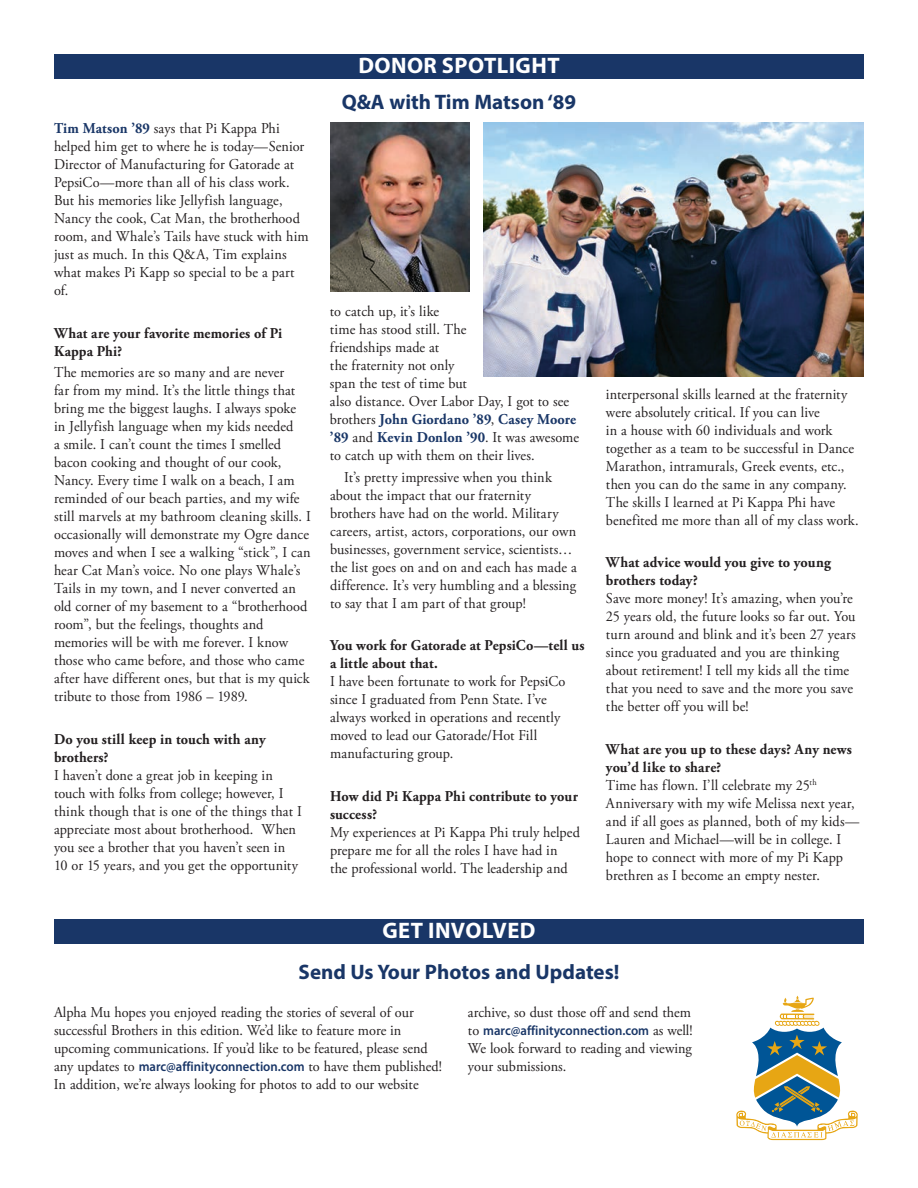
<style>
.page{position:relative;width:918px;height:1188px;background:#fff}
.page>*{position:absolute;margin:0;border:0;box-sizing:border-box;transform-origin:0 0}
._1_Heading_-_Primary{font:700 22.5px "Myriad Pro";letter-spacing:.02em;color:#fff}
._2_Headline{font:700 21px "Myriad Pro";color:#193667}
._3_Frat_News_Body{font:15px/18px "Adobe Garamond Pro";color:#231f20;scale:.95 1}
._3_Frat_News_Body-2{font:700 15px/18px "Adobe Garamond Pro";letter-spacing:.005em;color:#231f20;scale:.95 1}
._3_Frat_News_Body-3{font:600 13.5px "Myriad Pro";color:#193667;scale:.95 1}
.s1{font-weight:700;color:#193667}
.s2{font-weight:700}
.s3{font-family:"Myriad Pro";font-weight:600;font-size:13.5px;color:#193667}
.s4{font-family:"Adobe Garamond Pro";font-weight:400;font-size:15px;color:#231f20}
</style>
<div class="page">
<svg style="left:736px;top:996px;width:122px;height:144px"></svg>
<div style="left:54px;top:54px;width:810px;height:25px;background:#193667"></div>
<div style="left:54px;top:920px;width:810px;height:24px;background:#193667"></div>
<img style="left:330px;top:123px;width:140px;height:168px">
<img style="left:484px;top:123px;width:380px;height:253px">
<p class="_1_Heading_-_Primary" style="left:358px;top:51px;width:203px">DONOR SPOTLIGHT</p>
<p class="_3_Frat_News_Body" style="left:54px;top:120px;width:270px"><span class="s1">Tim Matson ’89</span> says that Pi Kappa Phi helped him get to where he is today—Senior Director of Manufacturing for Gatorade at PepsiCo—more than all of his class work.<br>But his memories like Jellyfish language, Nancy the cook, Cat Man, the brotherhood room, and Whale’s Tails have stuck with him just as much. In this Q&amp;A, Tim explains what makes Pi Kapp so special to be a part of.</p>
<p class="_3_Frat_News_Body-2" style="left:54px;top:324px;width:242px">What are your favorite memories of Pi<br>Kappa Phi?</p>
<p class="_3_Frat_News_Body" style="left:54px;top:364px;width:272px">The memories are so many and are never<br>far from my mind. It’s the little things that bring me the biggest laughs. I always spoke in Jellyfish language when my kids needed<br>a smile. I can’t count the times I smelled bacon cooking and thought of our cook, Nancy. Every time I walk on a beach, I am reminded of our beach parties, and my wife still marvels at my bathroom cleaning skills. I occasionally will demonstrate my Ogre dance moves and when I see a walking “stick”, I can hear Cat Man’s voice. No one plays Whale’s Tails in my town, and I never converted an old corner of my basement to a “brotherhood room”, but the feelings, thoughts and memories will be with me forever. I know those who came before, and those who came after have different ones, but that is my quick tribute to those from 1986 – 1989.</p>
<p class="_3_Frat_News_Body" style="left:54px;top:730px;width:262px"><span class="s2">Do you still keep in touch with any brothers?<br></span>I haven’t done a great job in keeping in touch with folks from college; however, I think though that is one of the things that I appreciate most about brotherhood. When you see a brother that you haven’t seen in 10 or 15 years, and you get the opportunity</p>
<p class="_2_Headline" style="left:342px;top:88px;width:236px">Q&amp;A with Tim Matson ‘89</p>
<p class="_3_Frat_News_Body" style="left:330px;top:303px;width:264px">to catch up, it’s like<br>time has stood still. The<br>friendships made at<br>the fraternity not only<br>span the test of time but<br>also distance. Over Labor Day, I got to see brothers <span class="s1">John Giordano ’89</span>, <span class="s1">Casey Moore ’89</span> and <span class="s1">Kevin Donlon ’90</span>. It was awesome to catch up with them on their lives.</p>
<p class="_3_Frat_News_Body" style="left:330px;top:468px;width:261px;text-indent:14px">It’s pretty impressive when you think about the impact that our fraternity brothers have had on the world. Military careers, artist, actors, corporations, our own businesses, government service, scientists… the list goes on and on and each has made a difference. It’s very humbling and a blessing to say that I am part of that group!</p>
<p class="_3_Frat_News_Body" style="left:330px;top:637px;width:270px"><span class="s2">You work for Gatorade at PepsiCo—tell us a little about that.<br></span>I have been fortunate to work for PepsiCo since I graduated from Penn State. I’ve always worked in operations and recently moved to lead our Gatorade/Hot Fill manufacturing group.</p>
<p class="_3_Frat_News_Body" style="left:330px;top:787px;width:265px"><span class="s2">How did Pi Kappa Phi contribute to your success?<br></span>My experiences at Pi Kappa Phi truly helped prepare me for all the roles I have had in<br>the professional world. The leadership and</p>
<p class="_1_Heading_-_Primary" style="left:382px;top:916px;width:155px">GET INVOLVED</p>
<p class="_3_Frat_News_Body" style="left:606px;top:386px;width:267px">interpersonal skills learned at the fraternity were absolutely critical. If you can live<br>in a house with 60 individuals and work together as a team to be successful in Dance Marathon, intramurals, Greek events, etc., then you can do the same in any company.<br>The skills I learned at Pi Kappa Phi have benefited me more than all of my class work.</p>
<p class="_3_Frat_News_Body" style="left:606px;top:554px;width:264px"><span class="s2">What advice would you give to young brothers today?<br></span>Save more money! It’s amazing, when you’re 25 years old, the future looks so far out. You turn around and blink and it’s been 27 years since you graduated and you are thinking about retirement! I tell my kids all the time that you need to save and the more you save the better off you will be!</p>
<p class="_3_Frat_News_Body" style="left:606px;top:741px;width:268px"><span class="s2">What are you up to these days? Any news you’d like to share?<br></span>Time has flown. I’ll celebrate my 25<sup>th </sup>Anniversary with my wife Melissa next year, and if all goes as planned, both of my kids— Lauren and Michael—will be in college. I hope to connect with more of my Pi Kapp brethren as I become an empty nester.</p>
<p class="_2_Headline" style="left:299px;top:958px;width:322px">Send Us Your Photos and Updates!</p>
<p class="_3_Frat_News_Body" style="left:54px;top:1004px;width:410px">Alpha Mu hopes you enjoyed reading the stories of several of our successful Brothers in this edition. We’d like to feature more in upcoming communications. If you’d like to be featured, please send any updates to <span class="s3">marc@affinityconnection.com</span> to have them published!<br>In addition, we’re always looking for photos to add to our website</p>
<p class="_3_Frat_News_Body" style="left:468px;top:1004px;width:236px">archive, so dust those off and send them</p>
<p class="_3_Frat_News_Body-3" style="left:468px;top:1022px;width:238px"><span class="s4">to</span> marc@affinityconnection.com <span class="s4">as well!</span></p>
<p class="_3_Frat_News_Body" style="left:468px;top:1040px;width:237px">We look forward to reading and viewing your submissions.</p>
</div>
